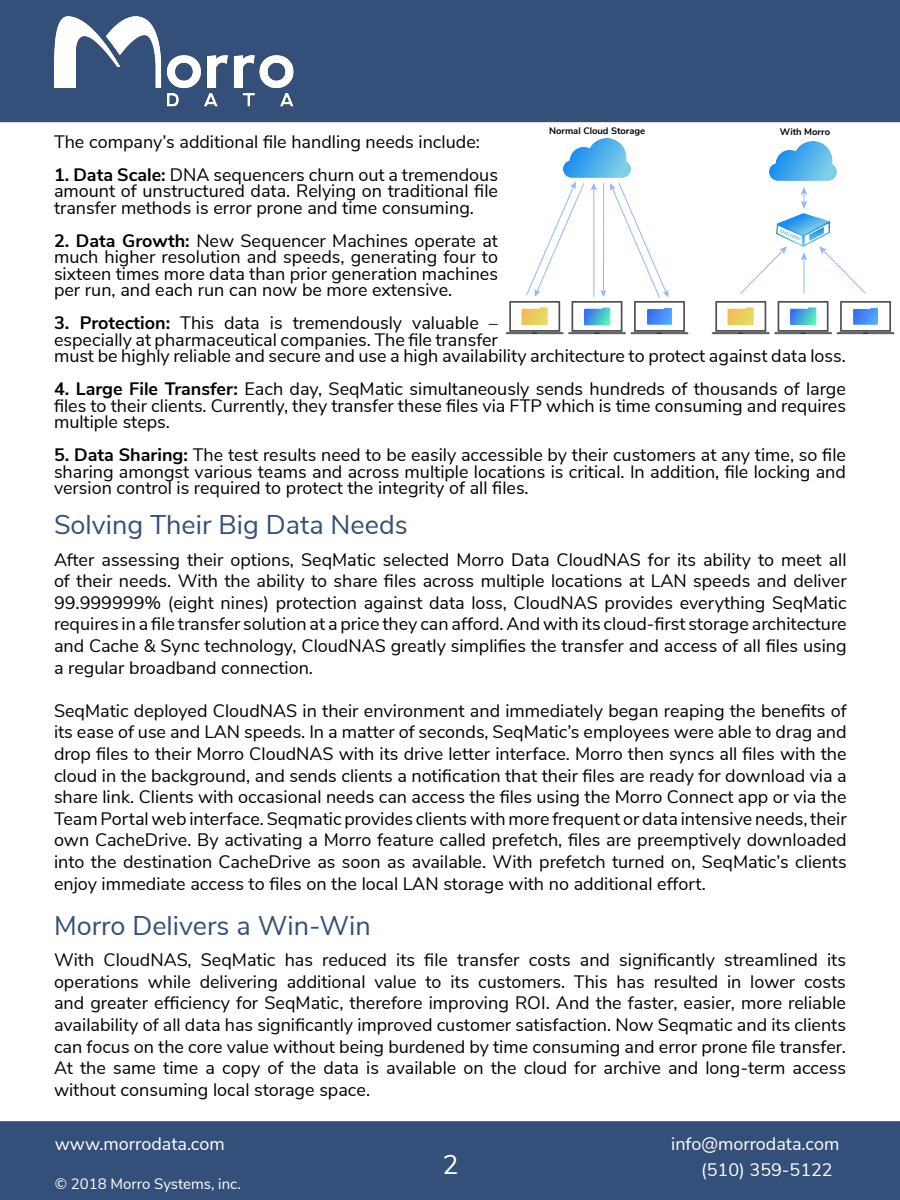
<style>
.page{position:relative;width:900px;height:1200px;background:#fff}
.page>*{position:absolute;margin:0;border:0;box-sizing:border-box;transform-origin:0 0}
.t1{font:27px "Nunito Sans";color:#344f79}
.t2{font:27px "Nunito Sans";color:#fff}
.t3{font:18px/21.6px "Nunito Sans";color:#000;text-align:justify}
.t4{font:18px/26.2px "Nunito Sans";color:#fff}
.t5{font:15px "Nunito Sans";color:#fff}
.t6{font:700 9.45px "Nunito Sans";color:#000}
.s1{font-weight:700}
</style>
<div class="page">
<div style="left:0;top:0;width:900px;height:122px;background:#344f79"></div>
<img style="left:55px;top:17px;width:238px;height:89px">
<div style="left:0;top:1121px;width:900px;height:79px;background:#344f79;border:2px solid #344f79"></div>
<img style="left:770px;top:142px;width:67px;height:39px">
<img style="left:564px;top:139px;width:67px;height:39px">
<svg style="left:505px;top:181px;width:390px;height:153px"></svg>
<p class="t6" style="left:549px;top:124px;width:98px">Normal Cloud Storage</p>
<p class="t6" style="left:780px;top:124px;width:52px">With Morro</p>
<p class="t3" style="left:54px;top:130px;width:427px">The company’s additional file handling needs include:</p>
<p class="t3" style="left:54px;top:165px;width:446px;line-height:16.5px"><span class="s1">1. Data Scale:</span> DNA sequencers churn out a tremendous amount of unstructured data. Relying on traditional file transfer methods is error prone and time consuming.</p>
<p class="t3" style="left:54px;top:231px;width:446px;line-height:16.5px"><span class="s1">2. Data Growth:</span> New Sequencer Machines operate at much higher resolution and speeds, generating four to sixteen times more data than prior generation machines per run, and each run can now be more extensive.</p>
<p class="t3" style="left:54px;top:314px;width:793px;line-height:16.5px;text-align:left"><span class="s1">3. Protection:</span> This data is tremendously valuable –<br>especially at pharmaceutical companies. The file transfer<br>must be highly reliable and secure and use a high availability architecture to protect against data loss.</p>
<p class="t3" style="left:54px;top:380px;width:794px;line-height:16.5px"><span class="s1">4. Large File Transfer:</span> Each day, SeqMatic simultaneously sends hundreds of thousands of large files to their clients. Currently, they transfer these files via FTP which is time consuming and requires multiple steps.</p>
<p class="t3" style="left:54px;top:446px;width:794px;line-height:16.5px"><span class="s1">5. Data Sharing:</span> The test results need to be easily accessible by their customers at any time, so file sharing amongst various teams and across multiple locations is critical. In addition, file locking and version control is required to protect the integrity of all files.</p>
<p class="t1" style="left:54px;top:505px;width:355px">Solving Their Big Data Needs</p>
<p class="t3" style="left:54px;top:548px;width:794px">After assessing their options, SeqMatic selected Morro Data CloudNAS for its ability to meet all of their needs. With the ability to share files across multiple locations at LAN speeds and deliver 99.999999% (eight nines) protection against data loss, CloudNAS provides everything SeqMatic requires in a file transfer solution at a price they can afford. And with its cloud-first storage architecture and Cache &amp; Sync technology, CloudNAS greatly simplifies the transfer and access of all files using a regular broadband connection.</p>
<p class="t3" style="left:54px;top:699px;width:794px">SeqMatic deployed CloudNAS in their environment and immediately began reaping the benefits of its ease of use and LAN speeds. In a matter of seconds, SeqMatic’s employees were able to drag and drop files to their Morro CloudNAS with its drive letter interface. Morro then syncs all files with the cloud in the background, and sends clients a notification that their files are ready for download via a share link. Clients with occasional needs can access the files using the Morro Connect app or via the Team Portal web interface. Seqmatic provides clients with more frequent or data intensive needs, their own CacheDrive. By activating a Morro feature called prefetch, files are preemptively downloaded into the destination CacheDrive as soon as available. With prefetch turned on, SeqMatic’s clients enjoy immediate access to files on the local LAN storage with no additional effort.</p>
<p class="t1" style="left:54px;top:906px;width:318px">Morro Delivers a Win-Win</p>
<p class="t3" style="left:54px;top:948px;width:794px">With CloudNAS, SeqMatic has reduced its file transfer costs and significantly streamlined its operations while delivering additional value to its customers. This has resulted in lower costs and greater efficiency for SeqMatic, therefore improving ROI. And the faster, easier, more reliable availability of all data has significantly improved customer satisfaction. Now Seqmatic and its clients can focus on the core value without being burdened by time consuming and error prone file transfer.<br>At the same time a copy of the data is available on the cloud for archive and long-term access without consuming local storage space.</p>
<p class="t4" style="left:55px;top:1129px;width:172px">www.morrodata.com</p>
<p class="t5" style="left:55px;top:1173px;width:188px">© 2018 Morro Systems, inc.</p>
<h1 class="t2" style="left:443px;top:1145px;width:18px">2</h1>
<p class="t4" style="left:701px;top:1129px;width:140px;text-indent:-30px">info@morrodata.com (510) 359-5122</p>
</div>
